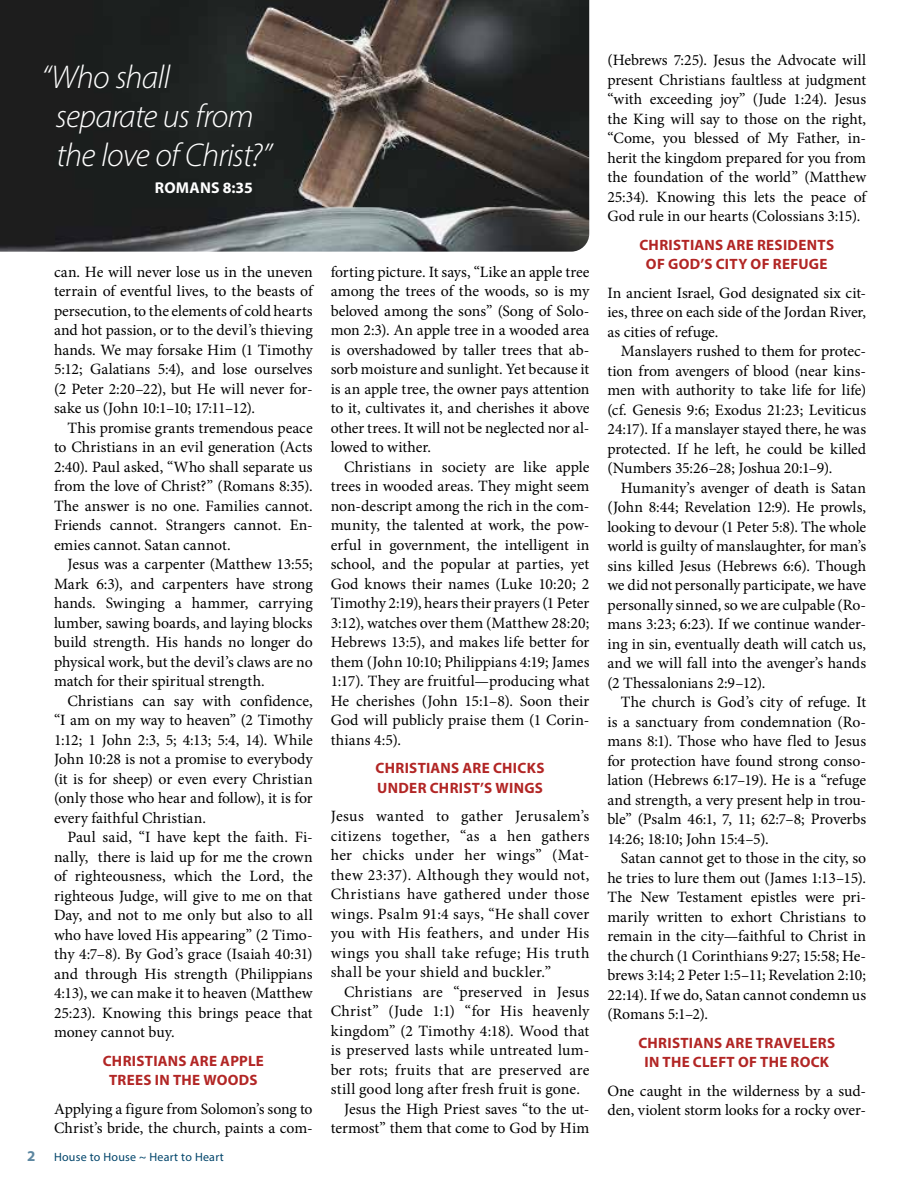
<style>
.page{position:relative;width:918px;height:1188px;background:#fff}
.page>*{position:absolute;margin:0;border:0;box-sizing:border-box;transform-origin:0 0}
.t1{font:italic 300 33px/39px "Myriad Pro";letter-spacing:-.025em;color:#fff}
.t2{font:15.75px/19.5px "Minion Pro";color:#000;text-align:justify}
.t3{font:700 15.75px "Myriad Pro";letter-spacing:.015em;color:#fff}
.t4{font:700 15px/19.5px "Myriad Pro";letter-spacing:.02em;color:#b22625;text-align:center}
.t5{font:12px "Myriad Pro";letter-spacing:.02em;color:#00446a}
.s1{font-weight:700;font-size:15px;color:#5d87a1}
</style>
<div class="page">
<img style="left:0;top:0;width:589px;height:252px">
<h1 class="t1" style="left:56px;top:57px;width:218px;text-indent:-14px">“Who shall separate us from the love of Christ?”</h1>
<p class="t3" style="left:155px;top:177px;width:99px">ROMANS 8:35</p>
<p class="t2" style="left:54px;top:262px;width:260px">can. He will never lose us in the uneven terrain of eventful lives, to the beasts of persecution, to the elements of cold hearts and hot passion, or to the devil’s thieving hands. We may forsake Him (1 Timothy 5:12; Galatians 5:4), and lose ourselves (2 Peter 2:20–22), but He will never for&shy;sake us (John 10:1–10; 17:11–12).</p>
<p class="t2" style="left:54px;top:418px;width:260px;text-indent:13px">This promise grants tremendous peace to Christians in an evil generation (Acts 2:40). Paul asked, “Who shall separate us from the love of Christ?” (Romans 8:35).<br>The answer is no one. Families cannot.<br>Friends cannot. Strangers cannot. En&shy;emies cannot. Satan cannot.</p>
<p class="t2" style="left:54px;top:554px;width:260px;text-indent:13px">Jesus was a carpenter (Matthew 13:55; Mark 6:3), and carpenters have strong hands. Swinging a hammer, carrying lumber, sawing boards, and laying blocks build strength. His hands no longer do physical work, but the devil’s claws are no match for their spiritual strength.</p>
<p class="t2" style="left:54px;top:691px;width:260px;text-indent:13px">Christians can say with confidence, “I am on my way to heaven” (2 Timothy 1:12; 1 John 2:3, 5; 4:13; 5:4, 14). While John 10:28 is not a promise to everybody (it is for sheep) or even every Christian (only those who hear and follow), it is for every faithful Christian.</p>
<p class="t2" style="left:54px;top:827px;width:260px;text-indent:13px">Paul said, “I have kept the faith. Fi&shy;nally, there is laid up for me the crown of righteousness, which the Lord, the righteous Judge, will give to me on that Day, and not to me only but also to all who have loved His appearing” (2 Timo&shy;thy 4:7–8). By God’s grace (Isaiah 40:31) and through His strength (Philippians 4:13), we can make it to heaven (Matthew 25:23). Knowing this brings peace that money cannot buy.</p>
<p class="t4" style="left:103px;top:1050px;width:163px">CHRISTIANS ARE APPLE<br>TREES IN THE WOODS</p>
<p class="t2" style="left:54px;top:1099px;width:260px">Applying a figure from Solomon’s song to<br>Christ’s bride, the church, paints a com-</p>
<p class="t5" style="left:27px;top:1150px;width:198px"><span class="s1">2</span> House to House ~ Heart to Heart</p>
<p class="t2" style="left:331px;top:262px;width:260px">forting picture. It says, “Like an apple tree among the trees of the woods, so is my beloved among the sons” (Song of Solo&shy;mon 2:3). An apple tree in a wooded area is overshadowed by taller trees that ab&shy;sorb moisture and sunlight. Yet because it is an apple tree, the owner pays attention to it, cultivates it, and cherishes it above other trees. It will not be neglected nor al&shy;lowed to wither.</p>
<p class="t2" style="left:331px;top:457px;width:260px;text-indent:13px">Christians in society are like apple trees in wooded areas. They might seem non-descript among the rich in the com&shy;munity, the talented at work, the pow&shy;erful in government, the intelligent in school, and the popular at parties, yet God knows their names (Luke 10:20; 2<br>Timothy 2:19), hears their prayers (1 Peter 3:12), watches over them (Matthew 28:20; Hebrews 13:5), and makes life better for them (John 10:10; Philippians 4:19; James 1:17). They are fruitful—producing what He cherishes (John 15:1–8). Soon their God will publicly praise them (1 Corin&shy;thians 4:5).</p>
<p class="t4" style="left:376px;top:758px;width:170px;text-align:left">CHRISTIANS ARE CHICKS<br>UNDER CHRIST’S WINGS</p>
<p class="t2" style="left:331px;top:807px;width:260px">Jesus wanted to gather Jerusalem’s citizens together, “as a hen gathers her chicks under her wings” (Mat&shy;thew 23:37). Although they would not, Christians have gathered under those wings. Psalm 91:4 says, “He shall cover you with His feathers, and under His wings you shall take refuge; His truth shall be your shield and buckler.”</p>
<p class="t2" style="left:344px;top:982px;width:247px">Christians are “preserved in Jesus</p>
<p class="t2" style="left:331px;top:1002px;width:260px">Christ” (Jude 1:1) “for His heavenly</p>
<p class="t2" style="left:331px;top:1021px;width:260px">kingdom” (2 Timothy 4:18). Wood that</p>
<p class="t2" style="left:331px;top:1041px;width:260px">is preserved lasts while untreated lum-</p>
<p class="t2" style="left:331px;top:1060px;width:260px">ber rots; fruits that are preserved are</p>
<p class="t2" style="left:331px;top:1080px;width:251px">still good long after fresh fruit is gone.</p>
<p class="t2" style="left:344px;top:1099px;width:247px">Jesus the High Priest saves “to the ut-</p>
<p class="t2" style="left:331px;top:1119px;width:260px">termost” them that come to God by Him</p>
<p class="t2" style="left:607px;top:51px;width:260px">(Hebrews 7:25). Jesus the Advocate will present Christians faultless at judgment “with exceeding joy” (Jude 1:24). Jesus the King will say to those on the right, “Come, you blessed of My Father, in&shy;herit the kingdom prepared for you from the foundation of the world” (Matthew 25:34). Knowing this lets the peace of God rule in our hearts (Colossians 3:15).</p>
<p class="t4" style="left:639px;top:235px;width:196px">CHRISTIANS ARE RESIDENTS<br>OF GOD’S CITY OF REFUGE</p>
<p class="t2" style="left:607px;top:283px;width:260px">In ancient Israel, God designated six cit&shy;ies, three on each side of the Jordan River, as cities of refuge.</p>
<p class="t2" style="left:607px;top:342px;width:260px;text-indent:13px">Manslayers rushed to them for protec&shy;tion from avengers of blood (near kins&shy;men with authority to take life for life) (cf. Genesis 9:6; Exodus 21:23; Leviticus 24:17). If a manslayer stayed there, he was protected. If he left, he could be killed (Numbers 35:26–28; Joshua 20:1–9).</p>
<p class="t2" style="left:607px;top:478px;width:260px;text-indent:13px">Humanity’s avenger of death is Satan (John 8:44; Revelation 12:9). He prowls, looking to devour (1 Peter 5:8). The whole world is guilty of manslaughter, for man’s sins killed Jesus (Hebrews 6:6). Though we did not personally participate, we have personally sinned, so we are culpable (Ro&shy;mans 3:23; 6:23). If we continue wander&shy;ing in sin, eventually death will catch us, and we will fall into the avenger’s hands (2 Thessalonians 2:9–12).</p>
<p class="t2" style="left:607px;top:693px;width:260px;text-indent:13px">The church is God’s city of refuge. It is a sanctuary from condemnation (Ro&shy;mans 8:1). Those who have fled to Jesus for protection have found strong conso&shy;lation (Hebrews 6:17–19). He is a “refuge and strength, a very present help in trou&shy;ble” (Psalm 46:1, 7, 11; 62:7–8; Proverbs 14:26; 18:10; John 15:4–5).</p>
<p class="t2" style="left:607px;top:849px;width:260px;text-indent:13px">Satan cannot get to those in the city, so he tries to lure them out (James 1:13–15).<br>The New Testament epistles were pri&shy;marily written to exhort Christians to remain in the city—faithful to Christ in the church (1 Corinthians 9:27; 15:58; He&shy;brews 3:14; 2 Peter 1:5–11; Revelation 2:10; 22:14). If we do, Satan cannot condemn us (Romans 5:1–2).</p>
<p class="t4" style="left:638px;top:1033px;width:198px">CHRISTIANS ARE TRAVELERS<br>IN THE CLEFT OF THE ROCK</p>
<p class="t2" style="left:607px;top:1081px;width:260px">One caught in the wilderness by a sud&shy;den, violent storm looks for a rocky over-</p>
</div>
